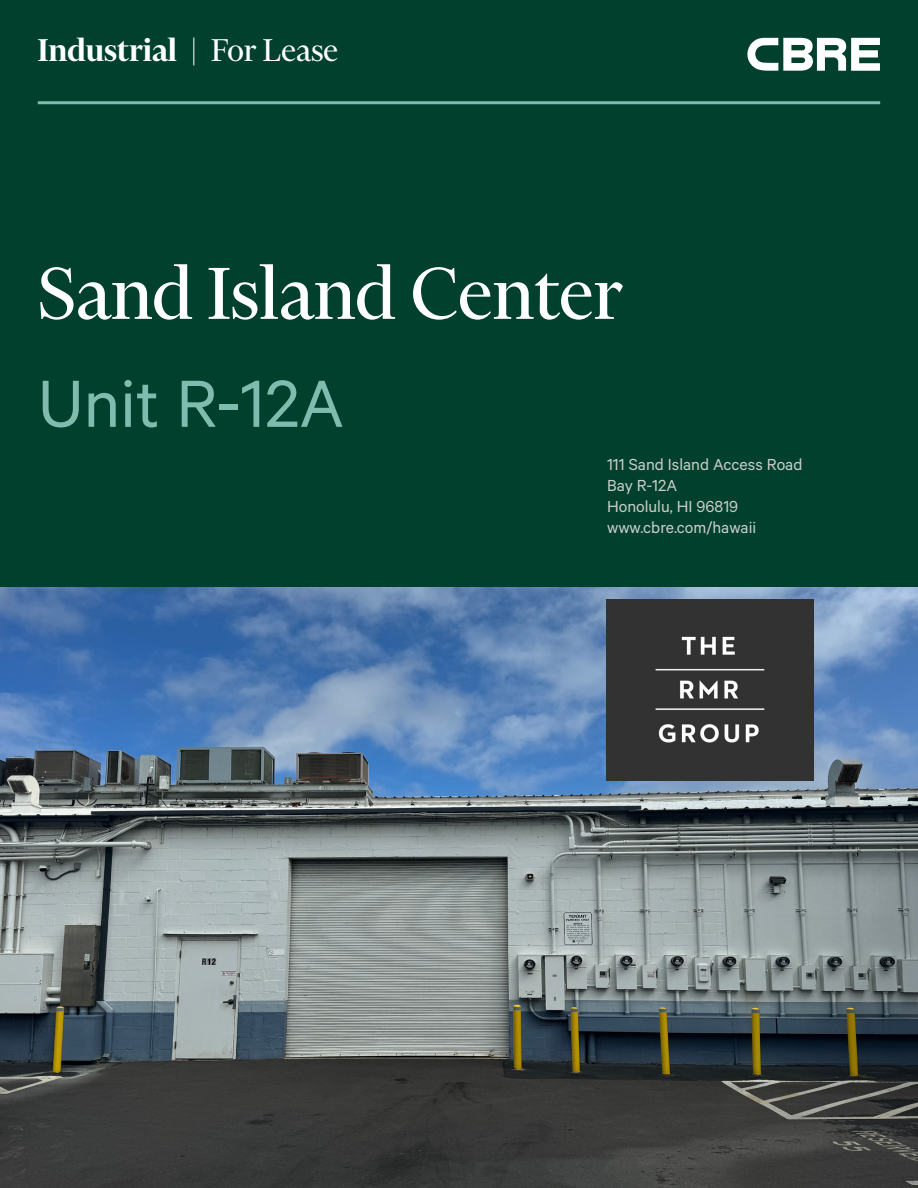
<style>
.page{position:relative;width:918px;height:1188px;background:#00402d}
.page>*{position:absolute;margin:0;border:0;box-sizing:border-box;transform-origin:0 0}
.t1{font:84px "Financier Display";color:#fff}
.t2{font:75px "Calibre";color:#80bcad}
.t3{font:600 36px "Financier Display";color:#fff}
.t4{font:18px/21px "Calibre";color:#cbcdca}
.s1{font-weight:400}
</style>
<div class="page">
<img style="left:0;top:587px;width:918px;height:601px">
<svg style="left:747px;top:38px;width:133px;height:33px"></svg>
<hr style="left:38px;top:101px;width:842px;height:3px;background:#80bcad">
<img style="left:607px;top:599px;width:207px;height:181px">
<h3 class="t3" style="left:38px;top:26px;width:302px">Industrial <span class="s1">| For Lease</span></h3>
<h1 class="t1" style="left:38px;top:250px;width:587px">Sand Island Center</h1>
<h2 class="t2" style="left:38px;top:360px;width:308px">Unit R-12A</h2>
<p class="t4" style="left:607px;top:453px;width:197px">111 Sand Island Access Road<br>Bay R-12A<br>Honolulu, HI 96819 www.cbre.com/hawaii</p>
</div>
